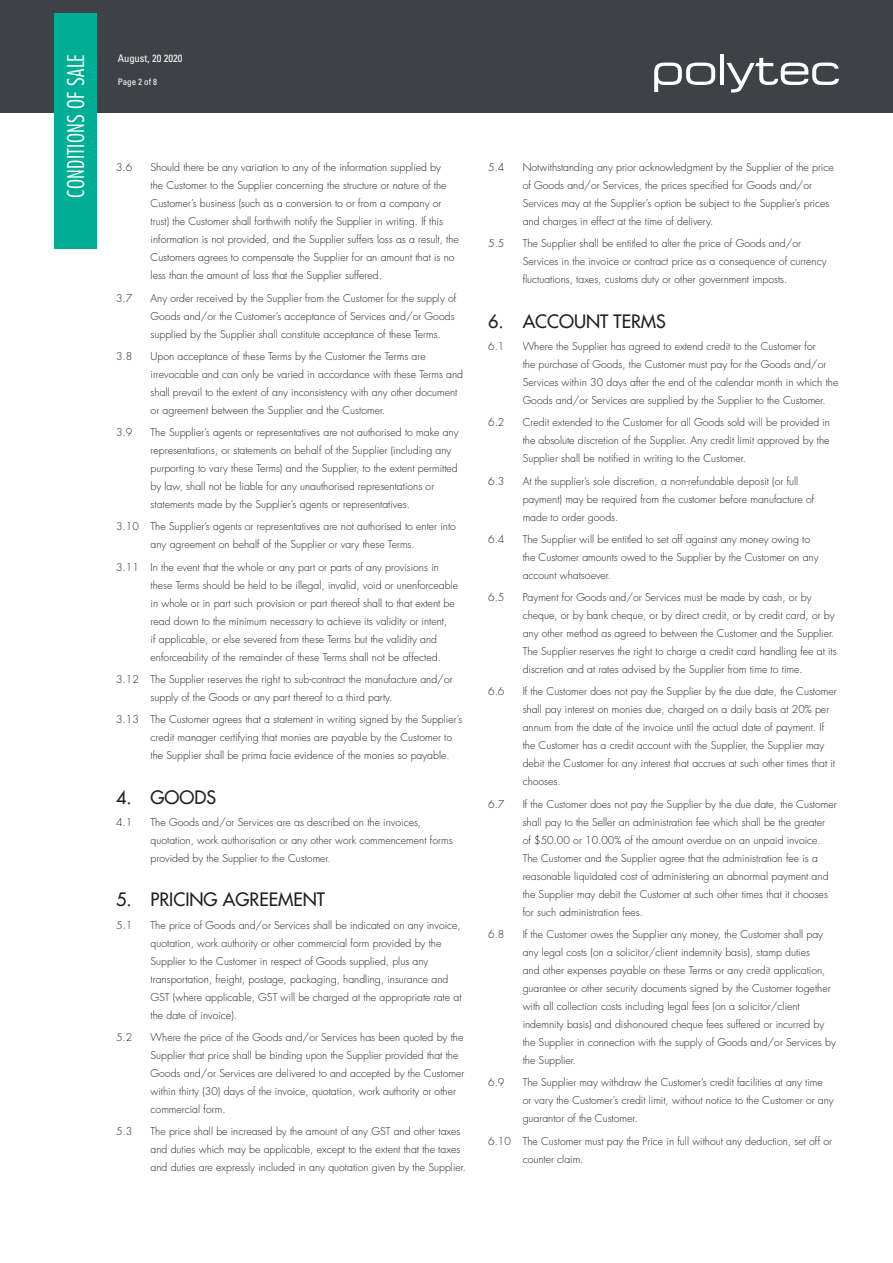
<style>
.page{position:relative;width:893px;height:1263px;background:#fff}
.page>*{position:absolute;margin:0;border:0;box-sizing:border-box;transform-origin:0 0}
.t1{font:300 condensed 22.5px "Futura";letter-spacing:.01em;color:#fff}
.t2{font:18px "Futura";color:#231f20}
.t3{font:300 10.5px/18px "Futura";color:#231f20}
.t4{font:condensed 10.5px "Univers";color:#fff}
.t5{font:condensed 9px "Univers";color:#fff}
</style>
<div class="page">
<div style="left:0;top:0;width:893px;height:112px;background:#3e4246"></div>
<div style="left:54px;top:14px;width:43px;height:235px;background:#00ae95"></div>
<svg style="left:727px;top:58px;width:112px;height:34px"></svg>
<svg style="left:654px;top:63px;width:61px;height:29px"></svg>
<svg style="left:720px;top:54px;width:3px;height:31px"></svg>
<h1 class="t1" style="left:66px;top:198px;width:145px;rotate:-90deg">CONDITIONS OF SALE</h1>
<p class="t4" style="left:118px;top:55px;width:66px">August, 20 2020</p>
<p class="t5" style="left:118px;top:79px;width:41px">Page 2 of 8</p>
<p class="t3" style="left:116px;top:159px;width:18px">3.6</p>
<p class="t3" style="left:151px;top:159px;width:310px">Should there be any variation to any of the information supplied by<br>the Customer to the Supplier concerning the structure or nature of the Customer’s business (such as a conversion to or from a company or trust) the Customer shall forthwith notify the Supplier in writing. If this information is not provided, and the Supplier suffers loss as a result, the Customers agrees to compensate the Supplier for an amount that is no less than the amount of loss that the Supplier suffered.</p>
<p class="t3" style="left:116px;top:290px;width:18px">3.7</p>
<p class="t3" style="left:151px;top:290px;width:307px">Any order received by the Supplier from the Customer for the supply of<br>Goods and/or the Customer’s acceptance of Services and/or Goods supplied by the Supplier shall constitute acceptance of these Terms.</p>
<p class="t3" style="left:116px;top:348px;width:18px">3.8</p>
<p class="t3" style="left:151px;top:348px;width:314px">Upon acceptance of these Terms by the Customer the Terms are irrevocable and can only be varied in accordance with these Terms and shall prevail to the extent of any inconsistency with any other document or agreement between the Supplier and the Customer.</p>
<p class="t3" style="left:116px;top:424px;width:18px">3.9</p>
<p class="t3" style="left:151px;top:424px;width:310px">The Supplier’s agents or representatives are not authorised to make any representations, or statements on behalf of the Supplier (including any purporting to vary these Terms) and the Supplier, to the extent permitted by law, shall not be liable for any unauthorised representations or statements made by the Supplier’s agents or representatives.</p>
<p class="t3" style="left:151px;top:518px;width:307px;text-indent:-34px">3.10 The Supplier’s agents or representatives are not authorised to enter into any agreement on behalf of the Supplier or vary these Terms.</p>
<p class="t3" style="left:151px;top:559px;width:309px;text-indent:-34px">3.11 In the event that the whole or any part or parts of any provisions in these Terms should be held to be illegal, invalid, void or unenforceable in whole or in part such provision or part thereof shall to that extent be read down to the minimum necessary to achieve its validity or intent,<br>if applicable, or else severed from these Terms but the validity and enforceability of the remainder of these Terms shall not be affected.</p>
<p class="t3" style="left:151px;top:671px;width:304px;text-indent:-34px">3.12 The Supplier reserves the right to sub-contract the manufacture and/or supply of the Goods or any part thereof to a third party.</p>
<p class="t3" style="left:151px;top:711px;width:313px;text-indent:-34px">3.13 The Customer agrees that a statement in writing signed by the Supplier’s credit manager certifying that monies are payable by the Customer to the Supplier shall be prima facie evidence of the monies so payable.</p>
<h2 class="t2" style="left:116px;top:788px;width:101px">4. GOODS</h2>
<p class="t3" style="left:116px;top:814px;width:18px">4.1</p>
<p class="t3" style="left:151px;top:814px;width:304px">The Goods and/or Services are as described on the invoices, quotation, work authorisation or any other work commencement forms provided by the Supplier to the Customer.</p>
<h2 class="t2" style="left:116px;top:891px;width:211px">5. PRICING AGREEMENT</h2>
<p class="t3" style="left:116px;top:917px;width:18px">5.1</p>
<p class="t3" style="left:151px;top:917px;width:312px">The price of Goods and/or Services shall be indicated on any invoice, quotation, work authority or other commercial form provided by the Supplier to the Customer in respect of Goods supplied, plus any transportation, freight, postage, packaging, handling, insurance and GST (where applicable, GST will be charged at the appropriate rate at the date of invoice).</p>
<p class="t3" style="left:116px;top:1029px;width:18px">5.2</p>
<p class="t3" style="left:151px;top:1029px;width:315px">Where the price of the Goods and/or Services has been quoted by the Supplier that price shall be binding upon the Supplier provided that the Goods and/or Services are delivered to and accepted by the Customer within thirty (30) days of the invoice, quotation, work authority or other commercial form.</p>
<p class="t3" style="left:116px;top:1123px;width:18px">5.3</p>
<p class="t3" style="left:151px;top:1123px;width:317px">The price shall be increased by the amount of any GST and other taxes and duties which may be applicable, except to the extent that the taxes and duties are expressly included in any quotation given by the Supplier.</p>
<p class="t3" style="left:488px;top:159px;width:18px">5.4</p>
<p class="t3" style="left:523px;top:159px;width:313px">Notwithstanding any prior acknowledgment by the Supplier of the price of Goods and/or Services, the prices specified for Goods and/or Services may at the Supplier’s option be subject to the Supplier’s prices and charges in effect at the time of delivery.</p>
<p class="t3" style="left:488px;top:235px;width:18px">5.5</p>
<p class="t3" style="left:523px;top:235px;width:305px">The Supplier shall be entitled to alter the price of Goods and/or<br>Services in the invoice or contract price as a consequence of currency fluctuations, taxes, customs duty or other government imposts.</p>
<h2 class="t2" style="left:488px;top:312px;width:179px">6. ACCOUNT TERMS</h2>
<p class="t3" style="left:488px;top:338px;width:18px">6.1</p>
<p class="t3" style="left:523px;top:338px;width:317px">Where the Supplier has agreed to extend credit to the Customer for<br>the purchase of Goods, the Customer must pay for the Goods and/or Services within 30 days after the end of the calendar month in which the Goods and/or Services are supplied by the Supplier to the Customer.</p>
<p class="t3" style="left:488px;top:414px;width:18px">6.2</p>
<p class="t3" style="left:523px;top:414px;width:309px;text-align:justify">Credit extended to the Customer for all Goods sold will be provided in the absolute discretion of the Supplier. Any credit limit approved by the Supplier shall be notified in writing to the Customer.</p>
<p class="t3" style="left:488px;top:473px;width:18px">6.3</p>
<p class="t3" style="left:523px;top:473px;width:293px">At the supplier’s sole discretion, a non-refundable deposit (or full payment) may be required from the customer before manufacture of made to order goods.</p>
<p class="t3" style="left:488px;top:531px;width:18px">6.4</p>
<p class="t3" style="left:523px;top:531px;width:297px">The Supplier will be entitled to set off against any money owing to the Customer amounts owed to the Supplier by the Customer on any account whatsoever.</p>
<p class="t3" style="left:488px;top:589px;width:18px">6.5</p>
<p class="t3" style="left:523px;top:589px;width:316px">Payment for Goods and/or Services must be made by cash, or by cheque, or by bank cheque, or by direct credit, or by credit card, or by any other method as agreed to between the Customer and the Supplier.<br>The Supplier reserves the right to charge a credit card handling fee at its discretion and at rates advised by the Supplier from time to time.</p>
<p class="t3" style="left:488px;top:683px;width:18px">6.6</p>
<p class="t3" style="left:523px;top:683px;width:316px">If the Customer does not pay the Supplier by the due date, the Customer shall pay interest on monies due, charged on a daily basis at 20% per annum from the date of the invoice until the actual date of payment. If the Customer has a credit account with the Supplier, the Supplier may debit the Customer for any interest that accrues at such other times that it chooses.</p>
<p class="t3" style="left:488px;top:796px;width:18px">6.7</p>
<p class="t3" style="left:523px;top:796px;width:316px">If the Customer does not pay the Supplier by the due date, the Customer shall pay to the Seller an administration fee which shall be the greater<br>of $50.00 or 10.00% of the amount overdue on an unpaid invoice.<br>The Customer and the Supplier agree that the administration fee is a reasonable liquidated cost of administering an abnormal payment and the Supplier may debit the Customer at such other times that it chooses for such administration fees.</p>
<p class="t3" style="left:488px;top:926px;width:18px">6.8</p>
<p class="t3" style="left:523px;top:926px;width:315px">If the Customer owes the Supplier any money, the Customer shall pay any legal costs (on a solicitor/client indemnity basis), stamp duties<br>and other expenses payable on these Terms or any credit application, guarantee or other security documents signed by the Customer together with all collection costs including legal fees (on a solicitor/client indemnity basis) and dishonoured cheque fees suffered or incurred by the Supplier in connection with the supply of Goods and/or Services by the Supplier.</p>
<p class="t3" style="left:488px;top:1074px;width:18px">6.9</p>
<p class="t3" style="left:523px;top:1074px;width:313px">The Supplier may withdraw the Customer’s credit facilities at any time or vary the Customer’s credit limit, without notice to the Customer or any guarantor of the Customer.</p>
<p class="t3" style="left:523px;top:1132px;width:311px;text-indent:-34px">6.10 The Customer must pay the Price in full without any deduction, set off or counter claim.</p>
</div>
